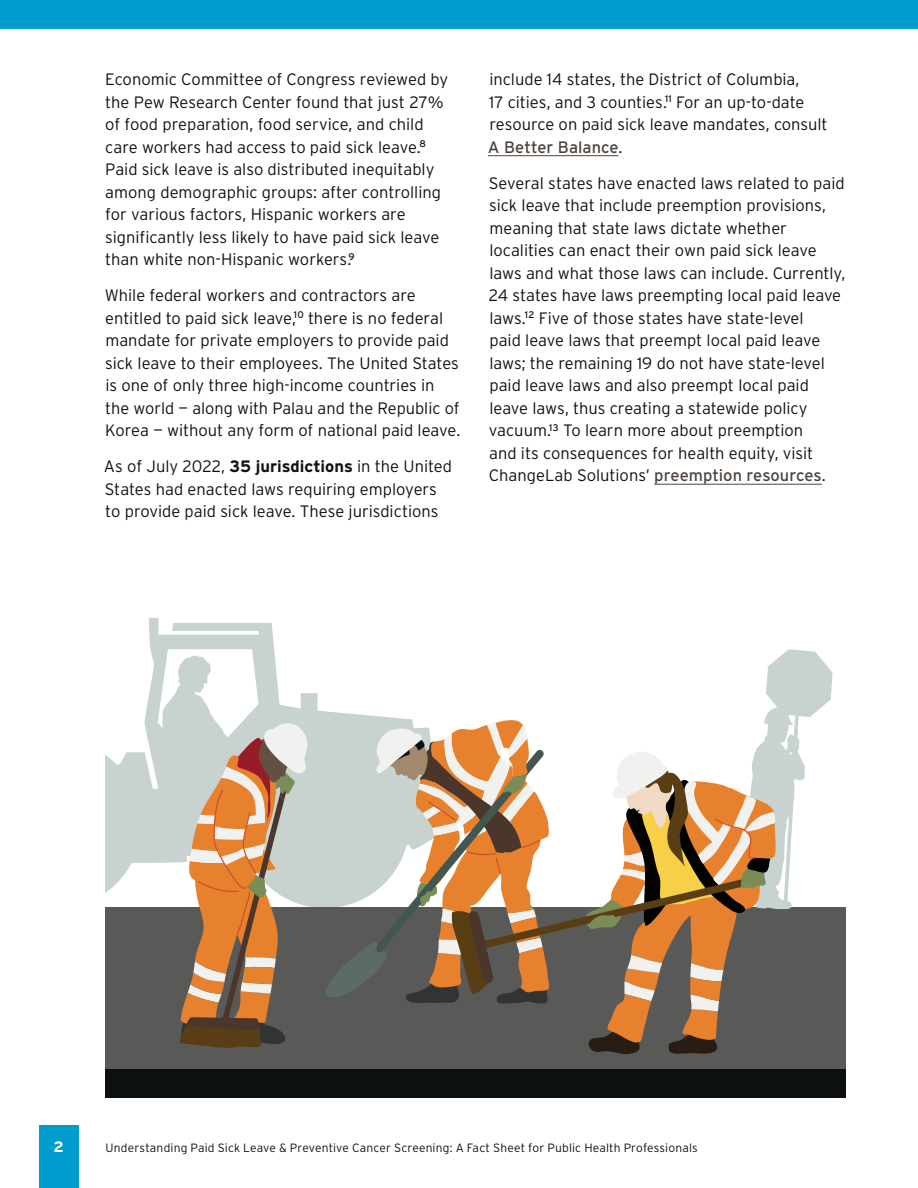
<style>
.page{position:relative;width:918px;height:1188px;background:#fff}
.page>*{position:absolute;margin:0;border:0;box-sizing:border-box;transform-origin:0 0}
.body_text{font:300 16.5px/22.5px "Interstate";color:#121212}
.t1{font:700 15px "Interstate";color:#fff}
.t2{font:300 12px "Interstate";letter-spacing:.015em;color:#121212}
.s1{font-weight:700}
.s2{font-weight:400;color:#4d433c}
</style>
<div class="page">
<div style="left:0;top:0;width:918px;height:28px;background:#009cce"></div>
<div style="left:39px;top:1125px;width:40px;height:63px;background:#009cce"></div>
<hr style="left:488px;top:155px;width:130px;height:1px;background:#4d433c">
<hr style="left:654px;top:484px;width:168px;height:1px;background:#4d433c">
<svg style="left:141px;top:618px;width:133px;height:245px;fill:#c8d3d0"></svg>
<svg style="left:105px;top:752px;width:36px;height:156px"></svg>
<div style="left:105px;top:908px;width:741px;height:190px;background:#595a57"></div>
<svg style="left:162px;top:649px;width:671px;height:405px"></svg>
<div style="left:105px;top:1069px;width:741px;height:29px;background:#0c100f"></div>
<p class="body_text" style="left:105px;top:68px;width:345px">Economic Committee of Congress reviewed by the Pew Research Center found that just 27% of food preparation, food service, and child care workers had access to paid sick leave.<sup>8<br></sup>Paid sick leave is also distributed inequitably among demographic groups: after controlling for various factors, Hispanic workers are significantly less likely to have paid sick leave than white non-Hispanic workers.<sup>9</sup></p>
<p class="body_text" style="left:105px;top:284px;width:357px">While federal workers and contractors are entitled to paid sick leave,<sup>10</sup> there is no federal mandate for private employers to provide paid sick leave to their employees. The United States is one of only three high-income countries in the world — along with Palau and the Republic of Korea — without any form of national paid leave.</p>
<p class="body_text" style="left:104px;top:455px;width:350px">As of July 2022, <span class="s1">35 jurisdictions</span> in the United<br>States had enacted laws requiring employers to provide paid sick leave. These jurisdictions</p>
<p class="body_text" style="left:488px;top:68px;width:341px">include 14 states, the District of Columbia,<br>17 cities, and 3 counties.<sup>11</sup> For an up-to-date resource on paid sick leave mandates, consult <span class="s2">A Better Balance</span>.</p>
<p class="body_text" style="left:489px;top:172px;width:358px">Several states have enacted laws related to paid sick leave that include preemption provisions, meaning that state laws dictate whether localities can enact their own paid sick leave laws and what those laws can include. Currently, 24 states have laws preempting local paid leave laws.<sup>12</sup> Five of those states have state-level<br>paid leave laws that preempt local paid leave laws; the remaining 19 do not have state-level paid leave laws and also preempt local paid leave laws, thus creating a statewide policy vacuum.<sup>13</sup> To learn more about preemption<br>and its consequences for health equity, visit ChangeLab Solutions’ <span class="s2">preemption resources</span>.</p>
<p class="t1" style="left:54px;top:1138px;width:12px">2</p>
<p class="t2" style="left:106px;top:1141px;width:594px">Understanding Paid Sick Leave &amp; Preventive Cancer Screening: A Fact Sheet for Public Health Professionals</p>
</div>
